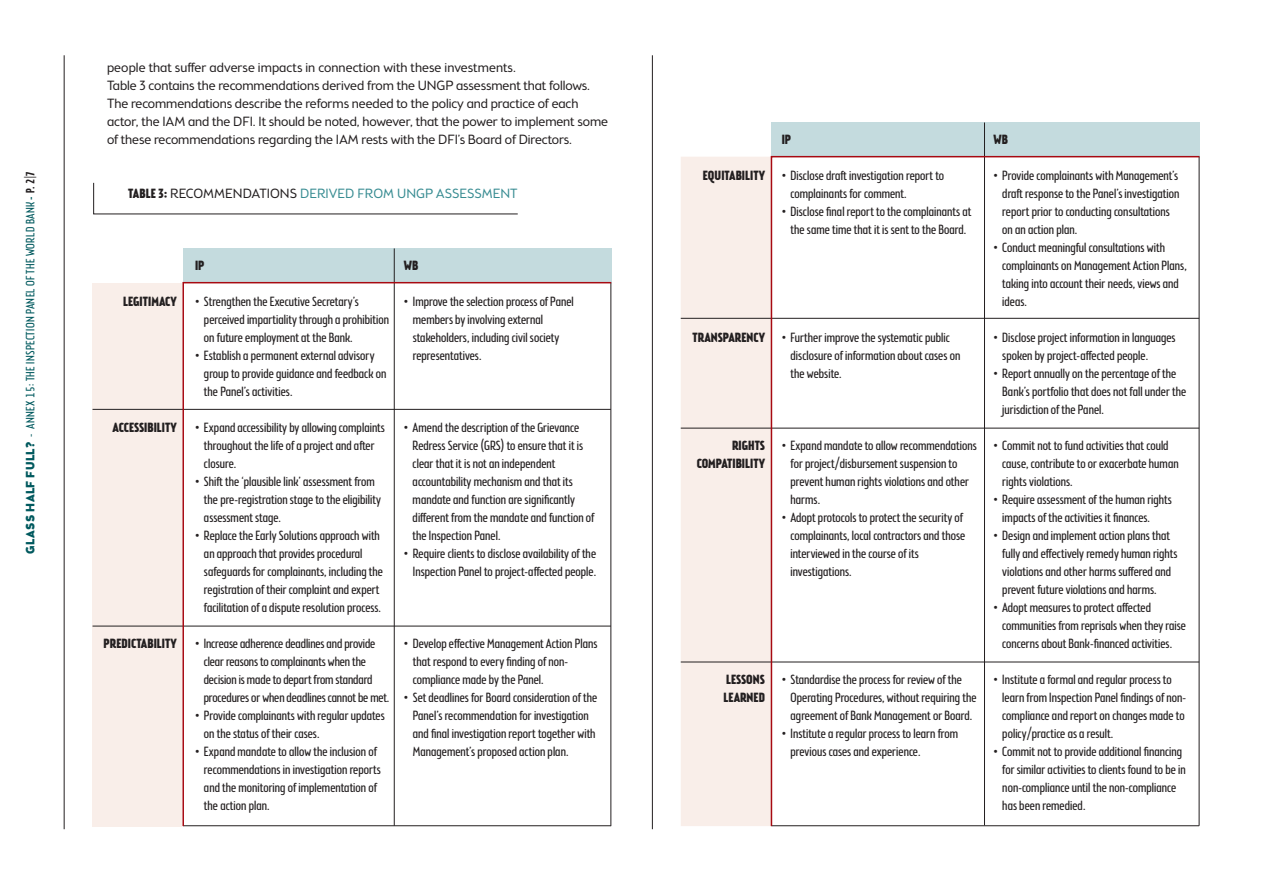
<style>
.page{position:relative;width:1263px;height:893px;background:#fff}
.page>*{position:absolute;margin:0;border:0;box-sizing:border-box;transform-origin:0 0}
.t1{font:300 13.2px/18px "Brooklyn Samuels Three";letter-spacing:.005em;color:#231f20}
.t2{font:300 13.2px/18px "Brooklyn Samuels Five";letter-spacing:-.005em;color:#231f20}
.t3{font:700 13.2px/18px "Brooklyn Samuels Three";letter-spacing:.005em;color:#231f20;text-align:right}
.t4{font:300 13.2px "Brooklyn Samuels Five";letter-spacing:.005em;color:#388c92}
.t5{font:300 12px "Brooklyn Samuels Three";letter-spacing:.03em;color:#00595e}
.s1{font-family:"Brooklyn Samuels Five";font-weight:900}
.s2{font-family:"Brooklyn Samuels Two";font-weight:500}
.s3{font-family:"Brooklyn Samuels Two";font-weight:500;color:#231f20}
.s4{font-family:"Brooklyn Samuels Five";font-weight:300}
</style>
<div class="page">
<hr style="left:652px;top:55px;width:1px;height:774px;background:#231f20">
<hr style="left:64px;top:55px;width:1px;height:774px;background:#231f20">
<div style="left:93px;top:283px;width:89px;height:543px;background:#f9eee9"></div>
<div style="left:183px;top:248px;width:428px;height:35px;background:#c4dbde"></div>
<hr style="left:394px;top:248px;width:1px;height:578px;background:#231f20">
<hr style="left:93px;top:409px;width:518px;height:1px;background:#231f20">
<hr style="left:93px;top:626px;width:518px;height:1px;background:#231f20">
<div style="left:681px;top:157px;width:90px;height:669px;background:#f9eee9"></div>
<div style="left:771px;top:122px;width:428px;height:35px;background:#c4dbde"></div>
<hr style="left:681px;top:318px;width:518px;height:1px;background:#231f20">
<hr style="left:681px;top:428px;width:518px;height:1px;background:#231f20">
<hr style="left:681px;top:662px;width:518px;height:1px;background:#231f20">
<hr style="left:984px;top:123px;width:1px;height:702px;background:#231f20">
<svg style="left:93px;top:182px;width:425px;height:33px"></svg>
<svg style="left:182px;top:281px;width:430px;height:546px"></svg>
<svg style="left:770px;top:155px;width:430px;height:672px"></svg>
<p class="t5" style="left:24px;top:554px;width:383px;rotate:-90deg"><span class="s1">GLASS half FULL?</span> - ANNEX 15: The Inspection Panel of the World Bank <span class="s2">-</span> <span class="s3">p. 2|7</span></p>
<p class="t2" style="left:107px;top:59px;width:503px">people that suffer adverse impacts in connection with these investments.<br>Table 3 contains the recommendations derived from the UNGP assessment that follows.<br>The recommendations describe the reforms needed to the policy and practice of each actor, the IAM and the DFI. It should be noted, however, that the power to implement some of these recommendations regarding the IAM rests with the DFI’s Board of Directors.</p>
<p class="t3" style="left:128px;top:186px;width:60px">TABLE 3: <span class="s4">Reco</span></p>
<p class="t2" style="left:203px;top:185px;width:57px">mmen dations</p>
<p class="t4" style="left:300px;top:186px;width:145px">derived from UNGP assess</p>
<p class="t4" style="left:482px;top:186px;width:20px">ment</p>
<p class="t3" style="left:123px;top:294px;width:55px">LEGITIMACY</p>
<p class="t3" style="left:113px;top:420px;width:66px">ACCESSIBILITY</p>
<p class="t3" style="left:104px;top:636px;width:75px">PREDICTABILITY</p>
<p class="t3" style="left:195px;top:258px;width:11px">IP</p>
<p class="t1" style="left:204px;top:293px;width:187px;text-indent:-9px">• Strengthen the Executive Secretary’s perceived impartiality through a prohibition on future employment at the Bank.</p>
<p class="t1" style="left:204px;top:347px;width:184px;text-indent:-9px">• Establish a permanent external advisory group to provide guidance and feedback on the Panel’s activities.</p>
<p class="t1" style="left:204px;top:419px;width:182px;text-indent:-9px">• Expand accessibility by allowing complaints throughout the life of a project and after closure.</p>
<p class="t1" style="left:204px;top:473px;width:178px;text-indent:-9px">• Shift the ‘plausible link’ assessment from the pre-registration stage to the eligibility assessment stage.</p>
<p class="t1" style="left:204px;top:527px;width:180px;text-indent:-9px">• Replace the Early Solutions approach with an approach that provides procedural safeguards for complainants, including the registration of their complaint and expert facilitation of a dispute resolution process.</p>
<p class="t1" style="left:204px;top:635px;width:187px;text-indent:-9px">• Increase adherence deadlines and provide clear reasons to complainants when the decision is made to depart from standard procedures or when deadlines cannot be met.</p>
<p class="t1" style="left:204px;top:707px;width:182px;text-indent:-9px">• Provide complainants with regular updates on the status of their cases.</p>
<p class="t1" style="left:204px;top:744px;width:178px;text-indent:-9px">• Expand mandate to allow the inclusion of recommendations in investigation reports and the monitoring of implementation of the action plan.</p>
<p class="t3" style="left:404px;top:258px;width:9px">WB</p>
<p class="t1" style="left:413px;top:294px;width:162px;text-indent:-9px">• Improve the selection process of Panel members by involving external stakeholders, including civil society representatives.</p>
<p class="t1" style="left:413px;top:420px;width:183px;text-indent:-9px">• Amend the description of the Grievance Redress Service (GRS) to ensure that it is clear that it is not an independent accountability mechanism and that its mandate and function are significantly different from the mandate and function of the Inspection Panel.</p>
<p class="t1" style="left:404px;top:546px;width:194px;text-align:right">• Require clients to disclose availability of the<br>Inspection Panel to project-affected people.</p>
<p class="t1" style="left:413px;top:636px;width:186px;text-indent:-9px">• Develop effective Management Action Plans that respond to every finding of non&shy;compliance made by the Panel.</p>
<p class="t1" style="left:413px;top:690px;width:186px;text-indent:-9px">• Set deadlines for Board consideration of the Panel’s recommendation for investigation and final investigation report together with Management’s proposed action plan.</p>
<p class="t3" style="left:703px;top:168px;width:64px">EQUITABILITY</p>
<p class="t3" style="left:693px;top:330px;width:74px">TRANSPARENCY</p>
<p class="t3" style="left:697px;top:438px;width:70px">RIGHTS<br>COMPATIBILITY</p>
<p class="t3" style="left:723px;top:672px;width:43px;text-align:left">LESSONS<br>LEARNED</p>
<p class="t3" style="left:782px;top:132px;width:11px">IP</p>
<p class="t1" style="left:791px;top:167px;width:155px;text-indent:-9px">• Disclose draft investigation report to complainants for comment.</p>
<p class="t1" style="left:782px;top:203px;width:191px;text-align:center">• Disclose final report to the complainants at the same time that it is sent to the Board.</p>
<p class="t1" style="left:791px;top:329px;width:171px;text-indent:-9px">• Further improve the systematic public disclosure of information about cases on the website.</p>
<p class="t1" style="left:791px;top:437px;width:188px;text-indent:-9px">• Expand mandate to allow recommendations for project/disbursement suspension to prevent human rights violations and other harms.</p>
<p class="t1" style="left:790px;top:509px;width:176px;text-indent:-9px">• Adopt protocols to protect the security of complainants, local contractors and those interviewed in the course of its investigations.</p>
<p class="t1" style="left:791px;top:671px;width:187px;text-indent:-9px">• Standardise the process for review of the<br>Operating Procedures, without requiring the agreement of Bank Management or Board.</p>
<p class="t1" style="left:791px;top:725px;width:169px;text-indent:-9px">• Institute a regular process to learn from previous cases and experience.</p>
<p class="t3" style="left:993px;top:132px;width:9px">WB</p>
<p class="t1" style="left:1002px;top:167px;width:178px;text-indent:-9px">• Provide complainants with Management’s draft response to the Panel’s investigation report prior to conducting consultations on an action plan.</p>
<p class="t1" style="left:1002px;top:239px;width:186px;text-indent:-9px">• Conduct meaningful consultations with complainants on Management Action Plans, taking into account their needs, views and ideas.</p>
<p class="t1" style="left:1002px;top:329px;width:175px;text-indent:-9px">• Disclose project information in languages spoken by project-affected people.</p>
<p class="t1" style="left:1002px;top:365px;width:185px;text-indent:-9px">• Report annually on the percentage of the<br>Bank’s portfolio that does not fall under the jurisdiction of the Panel.</p>
<p class="t1" style="left:1002px;top:437px;width:178px;text-indent:-9px">• Commit not to fund activities that could cause, contribute to or exacerbate human rights violations.</p>
<p class="t1" style="left:1002px;top:491px;width:171px;text-indent:-9px">• Require assessment of the human rights impacts of the activities it finances.</p>
<p class="t1" style="left:1002px;top:527px;width:177px;text-indent:-9px">• Design and implement action plans that fully and effectively remedy human rights violations and other harms suffered and prevent future violations and harms.</p>
<p class="t1" style="left:1002px;top:599px;width:185px;text-indent:-9px">• Adopt measures to protect affected communities from reprisals when they raise concerns about Bank-financed activities.</p>
<p class="t1" style="left:1002px;top:671px;width:185px;text-indent:-9px">• Institute a formal and regular process to learn from Inspection Panel findings of non&shy;compliance and report on changes made to policy/practice as a result.</p>
<p class="t1" style="left:1002px;top:744px;width:185px;text-indent:-9px">• Commit not to provide additional financing for similar activities to clients found to be in non-compliance until the non-compliance has been remedied.</p>
</div>
